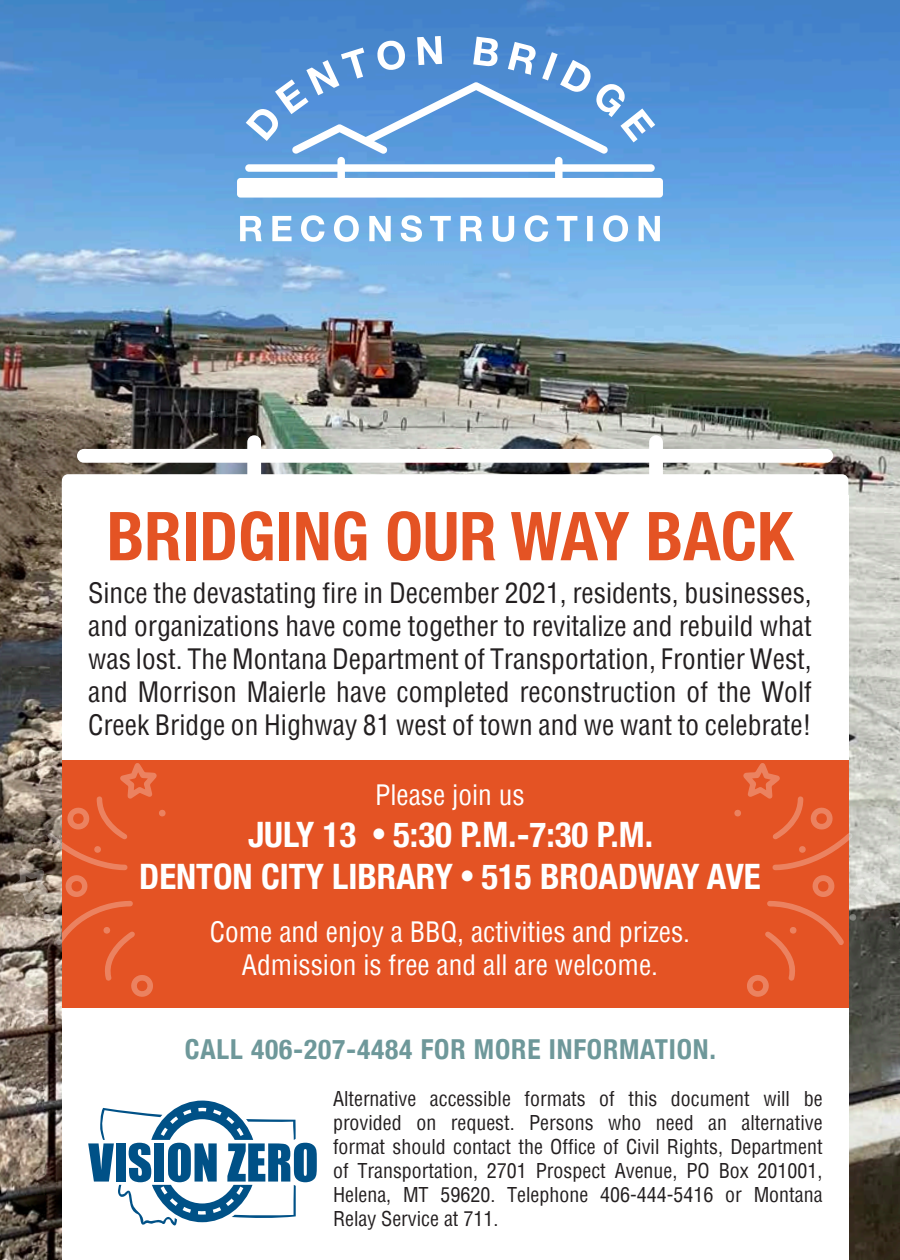
<style>
.page{position:relative;width:900px;height:1260px;background:#fff}
.page>*{position:absolute;margin:0;border:0;box-sizing:border-box;transform-origin:0 0}
.t1{font:700 condensed 67.5px "Helvetica Neue";color:#e45324}
.t2{font:700 condensed 35px/42px "Helvetica Neue";color:#fff;text-align:center}
.t3{font:condensed 27.5px/33px "Helvetica";color:#231f20;text-align:justify}
.t4{font:condensed 27.5px/33px "Helvetica";color:#fff;text-align:center}
.t5{font:700 condensed 27.5px "Helvetica Neue";letter-spacing:.03em;color:#6e989a}
.t6{font:condensed 20px/24px "Helvetica";color:#231f20;text-align:justify}
.s1{font-family:"Helvetica";font-weight:400}
</style>
<div class="page">
<img style="left:0;top:0;width:900px;height:1260px">
<svg style="left:62px;top:435px;width:786px;height:60px"></svg>
<div style="left:62px;top:495px;width:786px;height:765px;background:#fff"></div>
<div style="left:62px;top:760px;width:786px;height:248px;background:#e45324"></div>
<svg style="left:734px;top:763px;width:155px;height:235px"></svg>
<svg style="left:11px;top:763px;width:155px;height:235px"></svg>
<svg style="left:88px;top:1101px;width:229px;height:125px"></svg>
<svg style="left:240px;top:215px;width:420px;height:27px"></svg>
<svg style="left:237px;top:36px;width:426px;height:162px"></svg>
<h1 class="t1" style="left:107px;top:480px;width:688px">BRIDGING OUR WAY BACK</h1>
<p class="t3" style="left:88px;top:576px;width:725px">Since the devastating fire in December 2021, residents, businesses, and organizations have come together to revitalize and rebuild what was lost. The Montana Department of Transportation, Frontier West, and Morrison Maierle have completed reconstruction of the Wolf Creek Bridge on Highway 81 west of town and we want to celebrate!</p>
<p class="t4" style="left:375px;top:778px;width:151px">Please join us</p>
<p class="t2" style="left:139px;top:811px;width:623px">JULY 13 <span class="s1">•</span> 5:30 P.M.-7:30 P.M.<br>DENTON CITY LIBRARY <span class="s1">•</span> 515 BROADWAY AVE</p>
<p class="t4" style="left:210px;top:915px;width:482px">Come and enjoy a BBQ, activities and prizes.<br>Admission is free and all are welcome.</p>
<p class="t5" style="left:185px;top:1026px;width:533px">CALL 406-207-4484 FOR MORE INFORMATION.</p>
<p class="t6" style="left:333px;top:1086px;width:491px">Alternative accessible formats of this document will be provided on request. Persons who need an alternative format should contact the Office of Civil Rights, Department of Transportation, 2701 Prospect Avenue, PO Box 201001, Helena, MT 59620. Telephone 406-444-5416 or Montana Relay Service at 711.</p>
</div>
